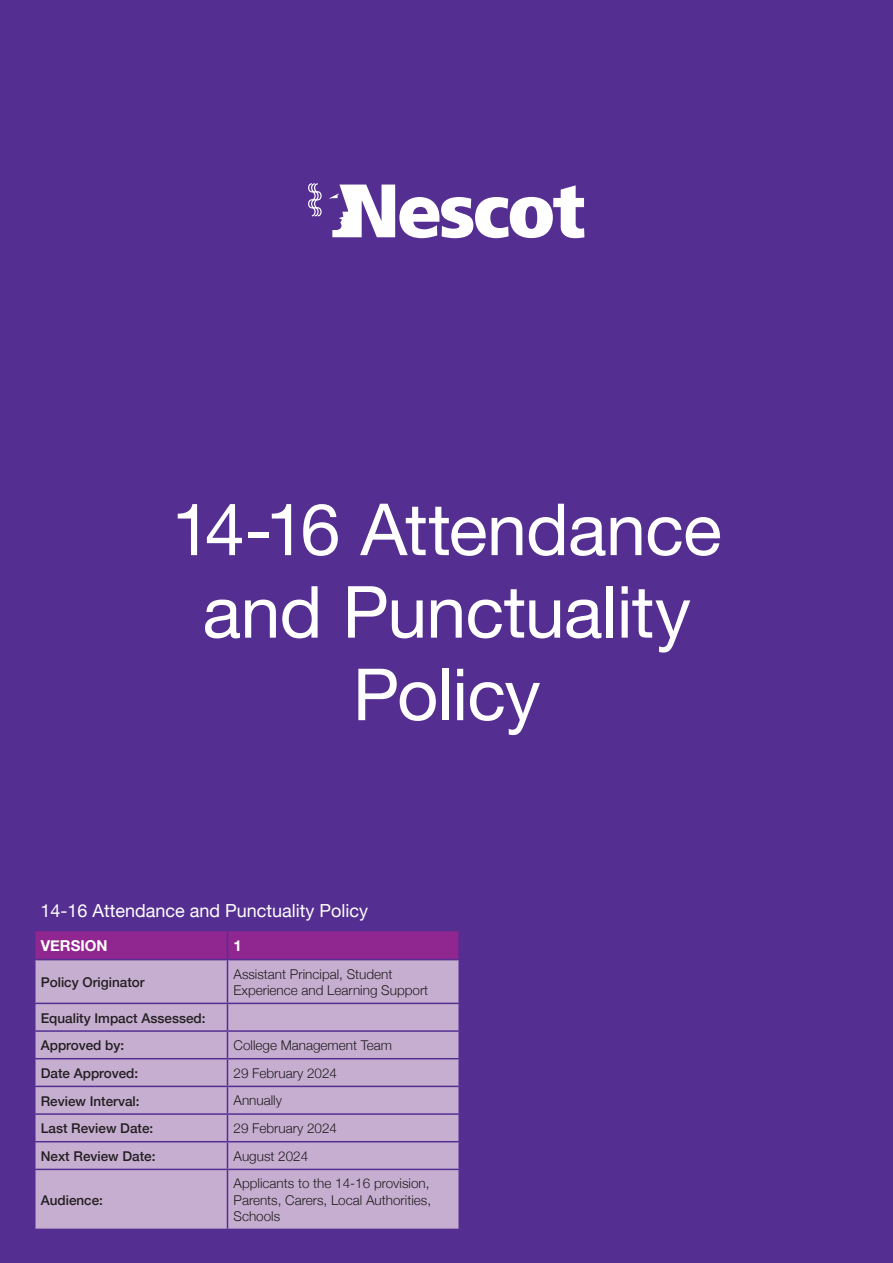
<style>
.page{position:relative;width:893px;height:1263px;background:#542e91}
.page>*{position:absolute;margin:0;border:0;box-sizing:border-box;transform-origin:0 0}
.t1{font:72px/82.5px "Helvetica Neue";letter-spacing:-.01em;color:#fff;text-align:center}
.t2{font:18px "Helvetica Neue";color:#fff}
.t3{font:700 15px "Helvetica Neue";color:#fff}
.t4{font:300 13.5px/16.2px "Helvetica Neue";color:#231f20}
.t5{font:500 13.5px/27.6px "Helvetica Neue";color:#231f20}
</style>
<div class="page">
<svg style="left:308px;top:183px;width:14px;height:33px"></svg>
<svg style="left:329px;top:185px;width:255px;height:53px"></svg>
<div style="left:36px;top:960px;width:422px;height:268px;background:#c6aed1"></div>
<hr style="left:227px;top:960px;width:1px;height:43px;background:#542e91">
<hr style="left:34px;top:1003px;width:193px;height:1px;background:#542e91">
<hr style="left:227px;top:1003px;width:233px;height:1px;background:#542e91">
<hr style="left:34px;top:1030px;width:193px;height:2px;background:#542e91">
<hr style="left:227px;top:1030px;width:233px;height:2px;background:#542e91">
<hr style="left:34px;top:1058px;width:193px;height:1px;background:#542e91">
<hr style="left:227px;top:1058px;width:233px;height:1px;background:#542e91">
<hr style="left:34px;top:1086px;width:193px;height:1px;background:#542e91">
<hr style="left:227px;top:1086px;width:233px;height:1px;background:#542e91">
<hr style="left:34px;top:1113px;width:193px;height:2px;background:#542e91">
<hr style="left:227px;top:1113px;width:233px;height:2px;background:#542e91">
<hr style="left:34px;top:1141px;width:193px;height:1px;background:#542e91">
<hr style="left:227px;top:1141px;width:233px;height:1px;background:#542e91">
<svg style="left:227px;top:1004px;width:1px;height:165px"></svg>
<hr style="left:34px;top:1169px;width:193px;height:1px;background:#542e91">
<hr style="left:227px;top:1169px;width:233px;height:1px;background:#542e91">
<hr style="left:227px;top:1170px;width:1px;height:58px;background:#542e91">
<div style="left:35px;top:931px;width:423px;height:28px;background:#90268f"></div>
<h1 class="t1" style="left:171px;top:492px;width:552px">14-16 Attendance and Punctuality<br>Policy</h1>
<h2 class="t2" style="left:40px;top:898px;width:329px">14-16 Attendance and Punctuality Policy</h2>
<p class="t3" style="left:41px;top:934px;width:68px">VERSION</p>
<p class="t3" style="left:233px;top:934px;width:10px">1</p>
<p class="t5" style="left:41px;top:967px;width:105px">Policy Originator</p>
<p class="t4" style="left:233px;top:965px;width:196px">Assistant Principal, Student<br>Experience and Learning Support</p>
<p class="t5" style="left:41px;top:1003px;width:166px">Equality Impact Assessed:<br>Approved by:</p>
<p class="t4" style="left:233px;top:1036px;width:160px">College Management Team</p>
<p class="t5" style="left:41px;top:1058px;width:99px">Date Approved:</p>
<p class="t4" style="left:233px;top:1064px;width:105px">29 February 2024</p>
<p class="t5" style="left:41px;top:1086px;width:100px">Review Interval:</p>
<p class="t4" style="left:233px;top:1091px;width:50px">Annually</p>
<p class="t5" style="left:41px;top:1113px;width:114px">Last Review Date:</p>
<p class="t4" style="left:233px;top:1119px;width:105px">29 February 2024</p>
<p class="t5" style="left:41px;top:1141px;width:116px">Next Review Date:</p>
<p class="t4" style="left:233px;top:1147px;width:76px">August 2024</p>
<p class="t5" style="left:41px;top:1185px;width:64px">Audience:</p>
<p class="t4" style="left:233px;top:1174px;width:199px;text-align:justify">Applicants to the 14-16 provision, Parents, Carers, Local Authorities, Schools</p>
</div>
